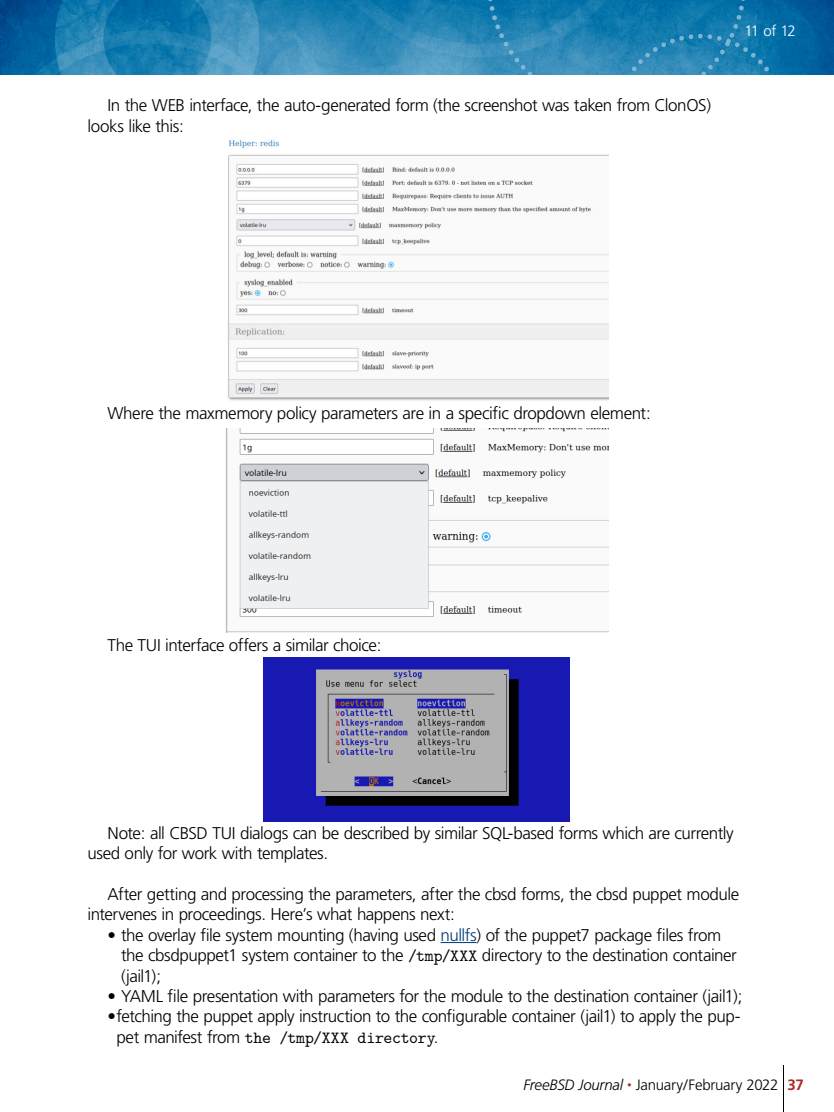
<style>
.page{position:relative;width:834px;height:1112px;background:#fff}
.page>*{position:absolute;margin:0;border:0;box-sizing:border-box;transform-origin:0 0}
.body_copy{font:300 17px/20.4px "Frutiger";letter-spacing:-.025em;color:#000}
.t1{font:300 15px "Frutiger";letter-spacing:-.02em;color:#000}
.t2{font:300 15px "Frutiger";color:#fff}
.s1{color:#013972}
.s2{font-family:"LM Mono 10";font-weight:400}
.s3{font-style:italic}
.s4{font-style:italic;font-size:9px;color:#ac2b28}
.s5{font-weight:700;color:#ac2b28}
</style>
<div class="page">
<hr style="left:783px;top:1065px;width:1px;height:47px;background:#000">
<img style="left:0;top:0;width:834px;height:75px">
<hr style="left:441px;top:942px;width:36px;height:1px;background:#013972">
<img style="left:228px;top:140px;width:381px;height:261px">
<img style="left:226px;top:428px;width:383px;height:204px">
<img style="left:264px;top:657px;width:305px;height:165px">
<p class="body_copy" style="left:88px;top:95px;width:625px;text-indent:20px">In the WEB interface, the auto-generated form (the screenshot was taken from ClonOS) looks like this:</p>
<p class="t2" style="left:745px;top:22px;width:53px">11 of 12</p>
<p class="body_copy" style="left:108px;top:403px;width:545px">Where the maxmemory policy parameters are in a specific dropdown element:</p>
<p class="body_copy" style="left:108px;top:635px;width:276px">The TUI interface offers a similar choice:</p>
<p class="body_copy" style="left:88px;top:823px;width:648px;text-indent:20px">Note: all CBSD TUI dialogs can be described by similar SQL-based forms which are currently used only for work with templates.</p>
<p class="body_copy" style="left:88px;top:884px;width:653px;text-indent:20px">After getting and processing the parameters, after the cbsd forms, the cbsd puppet module intervenes in proceedings. Here’s what happens next:</p>
<p class="body_copy" style="left:121px;top:925px;width:617px;text-indent:-14px">• the overlay file system mounting (having used <span class="s1">nullfs</span>) of the puppet7 package files from the cbsdpuppet1 system container to the <span class="s2">/tmp/XXX</span> directory to the destination container (jail1);</p>
<p class="body_copy" style="left:108px;top:986px;width:636px">• YAML file presentation with parameters for the module to the destination container (jail1);</p>
<p class="body_copy" style="left:116px;top:1007px;width:626px;text-indent:-9px">•fetching the puppet apply instruction to the configurable container (jail1) to apply the pup&shy;pet manifest from <span class="s2">the /tmp/XXX directory</span>.</p>
<p class="t1" style="left:523px;top:1077px;width:282px"><span class="s3">FreeBSD Journal</span> <span class="s4">•</span> January/February 2022 <span class="s5">37</span></p>
</div>
